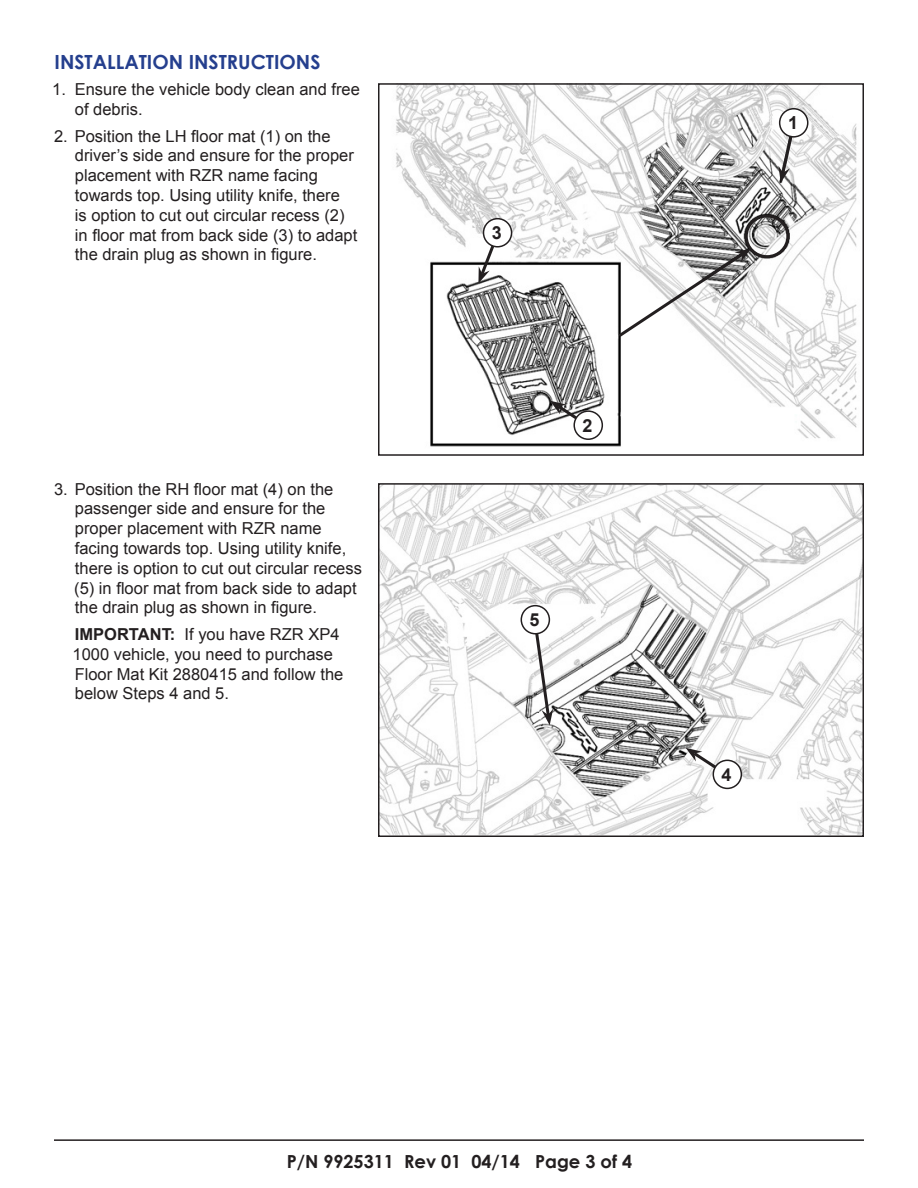
<style>
.page{position:relative;width:918px;height:1188px;background:#fff}
.page>*{position:absolute;margin:0;border:0;box-sizing:border-box;transform-origin:0 0}
.t1{font:700 19.5px "Century Gothic";color:#253f8e}
.t2{font:700 18px "Century Gothic";color:#231f20}
.t3{font:700 18px "Arial";color:#231f20}
.Body_Text{font:16.5px/19.8px "Arial";color:#231f20}
.s1{font-weight:700}
</style>
<div class="page">
<hr style="left:54px;top:1139px;width:810px;height:2px;background:#231f20">
<img style="left:396px;top:86px;width:461px;height:361px">
<div style="left:378px;top:83px;width:486px;height:373px;border:2px solid #231f20"></div>
<div style="left:780px;top:109px;width:28px;height:28px;background:#fff;border-radius:50%"></div>
<div style="left:779px;top:108px;width:30px;height:30px;border:2px solid #231f20;border-radius:50%"></div>
<svg style="left:550px;top:401px;width:31px;height:22px"></svg>
<div style="left:574px;top:411px;width:28px;height:28px;background:#fff;border-radius:50%"></div>
<div style="left:573px;top:410px;width:30px;height:30px;border:2px solid #231f20;border-radius:50%"></div>
<svg style="left:778px;top:133px;width:16px;height:50px"></svg>
<img style="left:381px;top:486px;width:480px;height:348px">
<div style="left:378px;top:483px;width:486px;height:354px;border:2px solid #231f20"></div>
<svg style="left:615px;top:248px;width:136px;height:92px"></svg>
<div style="left:745px;top:214px;width:44px;height:44px;border:3px solid #231f20;border-radius:50%"></div>
<svg style="left:478px;top:232px;width:23px;height:52px"></svg>
<div style="left:484px;top:219px;width:28px;height:28px;background:#fff;border-radius:50%"></div>
<div style="left:483px;top:218px;width:29px;height:30px;border:2px solid #231f20;border-radius:50%"></div>
<svg style="left:686px;top:748px;width:34px;height:24px"></svg>
<div style="left:713px;top:760px;width:28px;height:28px;background:#fff;border-radius:50%"></div>
<div style="left:713px;top:760px;width:29px;height:29px;border:2px solid #231f20;border-radius:50%"></div>
<svg style="left:533px;top:630px;width:20px;height:95px"></svg>
<div style="left:521px;top:606px;width:28px;height:28px;background:#fff;border-radius:50%"></div>
<div style="left:521px;top:605px;width:29px;height:29px;border:2px solid #231f20;border-radius:50%"></div>
<p class="t1" style="left:55px;top:47px;width:267px">INSTALLATION INSTRUCTIONS</p>
<p class="Body_Text" style="left:75px;top:80px;width:287px;text-indent:-23px">1. Ensure the vehicle body clean and free of debris.</p>
<p class="Body_Text" style="left:75px;top:126px;width:284px;text-indent:-21px">2. Position the LH floor mat (1) on the driver’s side and ensure for the proper placement with RZR name facing towards top. Using utility knife, there<br>is option to cut out circular recess (2) in floor mat from back side (3) to adapt the drain plug as shown in figure.</p>
<p class="Body_Text" style="left:74px;top:479px;width:289px;text-indent:-20px">3. Position the RH floor mat (4) on the passenger side and ensure for the proper placement with RZR name facing towards top. Using utility knife, there is option to cut out circular recess (5) in floor mat from back side to adapt the drain plug as shown in figure.</p>
<p class="Body_Text" style="left:73px;top:624px;width:272px"><span class="s1">IMPORTANT:</span> If you have RZR XP4<br>1000 vehicle, you need to purchase<br>Floor Mat Kit 2880415 and follow the below Steps 4 and 5.</p>
<p class="t3" style="left:492px;top:221px;width:12px">3</p>
<p class="t3" style="left:583px;top:413px;width:12px">2</p>
<p class="t3" style="left:530px;top:608px;width:12px">5</p>
<p class="t3" style="left:788px;top:111px;width:12px">1</p>
<p class="t3" style="left:721px;top:763px;width:12px">4</p>
<p class="t2" style="left:287px;top:1147px;width:347px">P/N 9925311 Rev 01 04/14 Page 3 of 4</p>
</div>
